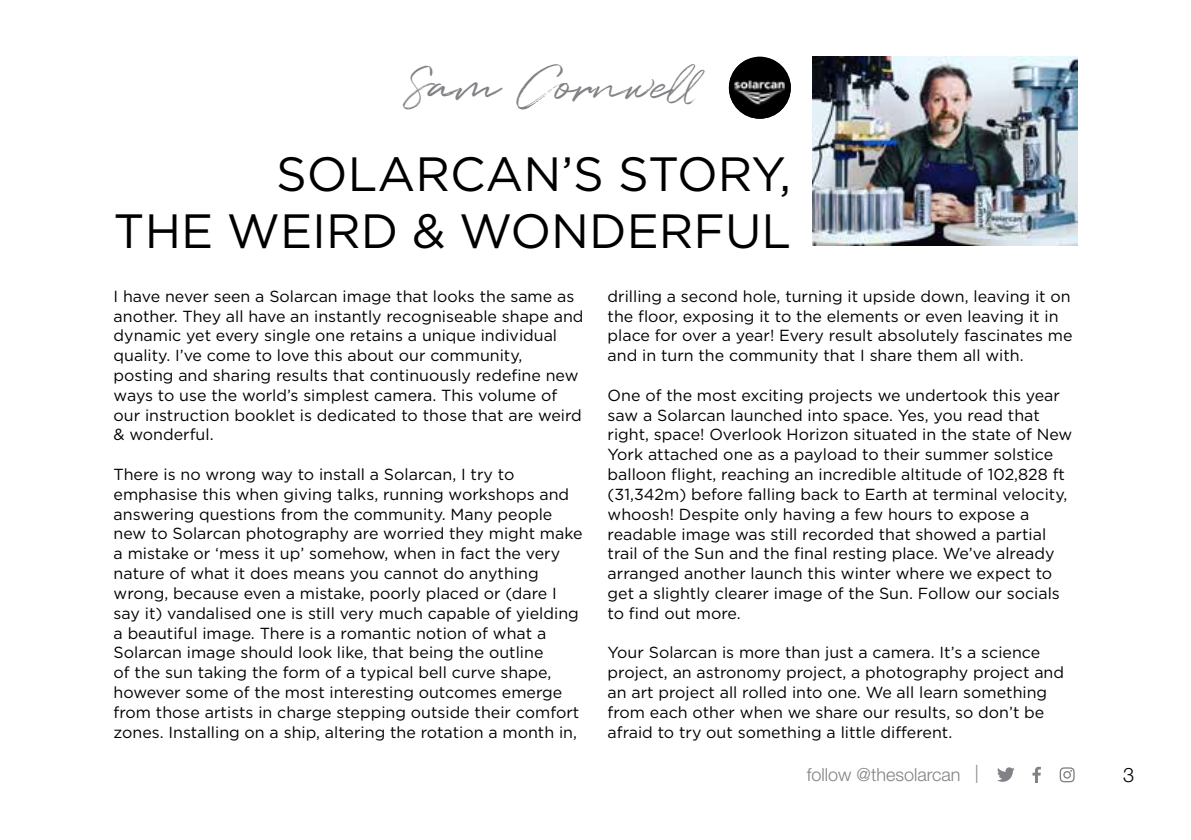
<style>
.page{position:relative;width:1191px;height:840px;background:#fff}
.page>*{position:absolute;margin:0;border:0;box-sizing:border-box;transform-origin:0 0}
.t1{font:48px/57.6px "Gotham";color:#000;text-align:right}
.t2{font:48px "Quentin";color:#808285}
.t3{font:300 20px "Helvetica Neue LT Std";color:#000}
.t4{font:300 18px "Helvetica Neue LT Std";color:#808285}
.t5{font:16px/19.8px "Gotham";color:#000}
</style>
<div class="page">
<img style="left:812px;top:57px;width:265px;height:188px">
<img style="left:729px;top:57px;width:62px;height:62px;border-radius:31px">
<svg style="left:997px;top:767px;width:17px;height:14px"></svg>
<svg style="left:1032px;top:766px;width:9px;height:16px"></svg>
<svg style="left:1059px;top:767px;width:15px;height:14px"></svg>
<h1 class="t2" style="left:403px;top:53px;width:306px">Sam Cornwell</h1>
<h1 class="t1" style="left:114px;top:144px;width:679px">SOLARCAN’S STORY,<br>THE WEIRD &amp; WONDERFUL</h1>
<p class="t5" style="left:114px;top:286px;width:471px">I have never seen a Solarcan image that looks the same as another. They all have an instantly recogniseable shape and dynamic yet every single one retains a unique individual quality. I’ve come to love this about our community, posting and sharing results that continuously redefine new ways to use the world’s simplest camera. This volume of our instruction booklet is dedicated to those that are weird &amp; wonderful.</p>
<p class="t5" style="left:114px;top:464px;width:470px">There is no wrong way to install a Solarcan, I try to emphasise this when giving talks, running workshops and answering questions from the community. Many people new to Solarcan photography are worried they might make a mistake or ‘mess it up’ somehow, when in fact the very nature of what it does means you cannot do anything wrong, because even a mistake, poorly placed or (dare I say it) vandalised one is still very much capable of yielding a beautiful image. There is a romantic notion of what a Solarcan image should look like, that being the outline<br>of the sun taking the form of a typical bell curve shape, however some of the most interesting outcomes emerge from those artists in charge stepping outside their comfort zones. Installing on a ship, altering the rotation a month in,</p>
<p class="t5" style="left:607px;top:286px;width:466px">drilling a second hole, turning it upside down, leaving it on the floor, exposing it to the elements or even leaving it in place for over a year! Every result absolutely fascinates me and in turn the community that I share them all with.</p>
<p class="t5" style="left:607px;top:385px;width:466px">One of the most exciting projects we undertook this year saw a Solarcan launched into space. Yes, you read that right, space! Overlook Horizon situated in the state of New York attached one as a payload to their summer solstice balloon flight, reaching an incredible altitude of 102,828 ft (31,342m) before falling back to Earth at terminal velocity, whoosh! Despite only having a few hours to expose a readable image was still recorded that showed a partial trail of the Sun and the final resting place. We’ve already arranged another launch this winter where we expect to get a slightly clearer image of the Sun. Follow our socials to find out more.</p>
<p class="t5" style="left:607px;top:642px;width:458px">Your Solarcan is more than just a camera. It’s a science project, an astronomy project, a photography project and an art project all rolled into one. We all learn something from each other when we share our results, so don’t be afraid to try out something a little different.</p>
<p class="t4" style="left:807px;top:763px;width:173px">follow @thesolarcan |</p>
<p class="t3" style="left:1123px;top:761px;width:13px">3</p>
</div>
